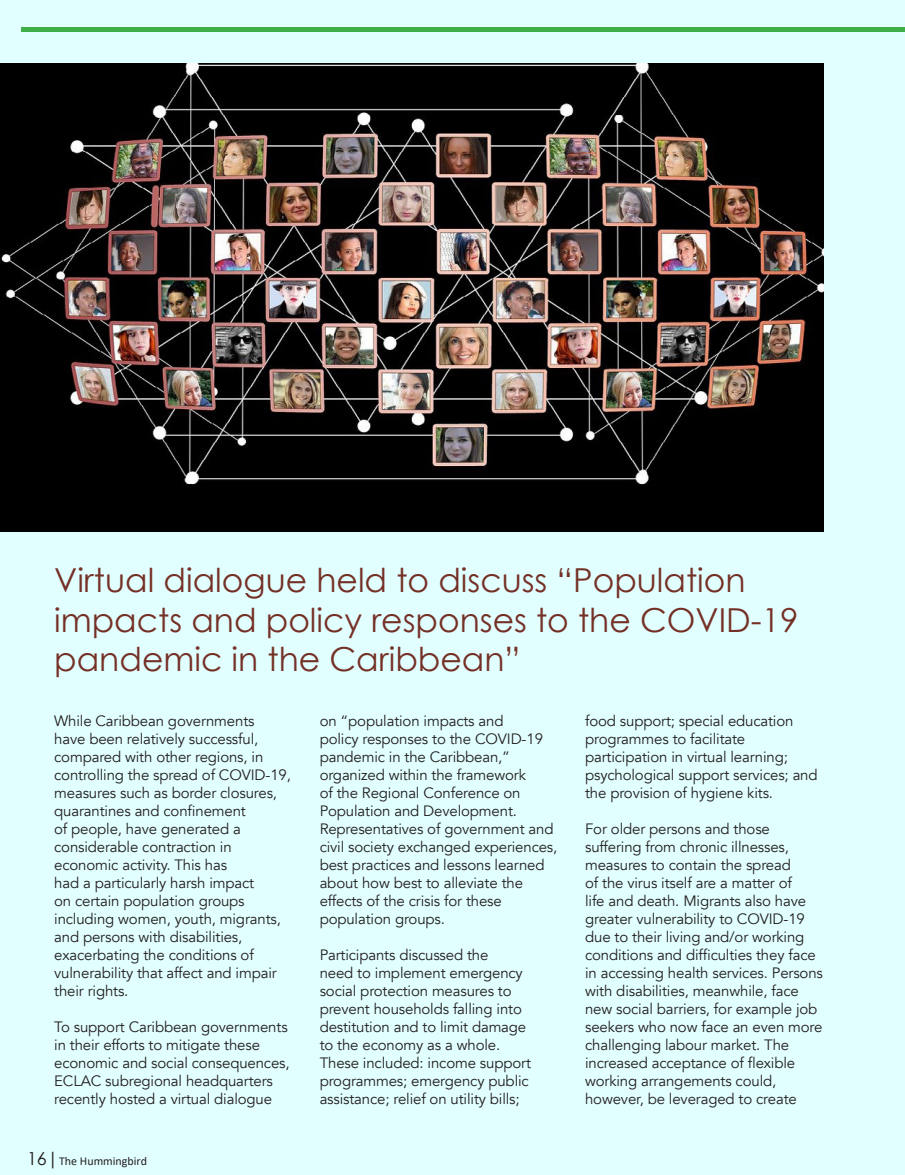
<style>
.page{position:relative;width:905px;height:1175px;background:#fff}
.page>*{position:absolute;margin:0;border:0;box-sizing:border-box;transform-origin:0 0}
.t1{font:33px/39.6px "Century Gothic";color:#753026}
.t2{font:15px/18px "Avenir";letter-spacing:-.01em;color:#231f20}
.t3{font:12px "Calibri";color:#231f20}
.s1{font-family:"Century Gothic";font-size:18px}
</style>
<div class="page">
<div style="left:0;top:0;width:904px;height:1174px;background:#e2ffff"></div>
<hr style="left:21px;top:27px;width:883px;height:4px;background:#40ae49">
<img style="left:0;top:63px;width:823px;height:468px">
<p class="t1" style="left:54px;top:560px;width:745px">Virtual dialogue held to discuss “Population impacts and policy responses to the COVID-19 pandemic in the Caribbean”</p>
<p class="t2" style="left:54px;top:712px;width:238px">While Caribbean governments<br>have been relatively successful, compared with other regions, in controlling the spread of COVID-19, measures such as border closures, quarantines and confinement<br>of people, have generated a considerable contraction in economic activity. This has<br>had a particularly harsh impact<br>on certain population groups including women, youth, migrants, and persons with disabilities, exacerbating the conditions of vulnerability that affect and impair their rights.</p>
<p class="t2" style="left:54px;top:1018px;width:237px">To support Caribbean governments in their efforts to mitigate these economic and social consequences, ECLAC subregional headquarters recently hosted a virtual dialogue</p>
<p class="t3" style="left:27px;top:1152px;width:121px"><span class="s1">16|</span>The Hummingbird</p>
<p class="t2" style="left:320px;top:712px;width:239px">on “population impacts and<br>policy responses to the COVID-19 pandemic in the Caribbean,” organized within the framework<br>of the Regional Conference on<br>Population and Development.<br>Representatives of government and civil society exchanged experiences, best practices and lessons learned about how best to alleviate the effects of the crisis for these population groups.</p>
<p class="t2" style="left:320px;top:946px;width:213px">Participants discussed the<br>need to implement emergency social protection measures to prevent households falling into destitution and to limit damage to the economy as a whole.<br>These included: income support programmes; emergency public assistance; relief on utility bills;</p>
<p class="t2" style="left:585px;top:712px;width:234px">food support; special education programmes to facilitate participation in virtual learning; psychological support services; and the provision of hygiene kits.</p>
<p class="t2" style="left:585px;top:820px;width:239px">For older persons and those suffering from chronic illnesses, measures to contain the spread<br>of the virus itself are a matter of<br>life and death. Migrants also have greater vulnerability to COVID-19 due to their living and/or working conditions and difficulties they face in accessing health services. Persons with disabilities, meanwhile, face new social barriers, for example job seekers who now face an even more challenging labour market. The increased acceptance of flexible working arrangements could, however, be leveraged to create</p>
</div>
